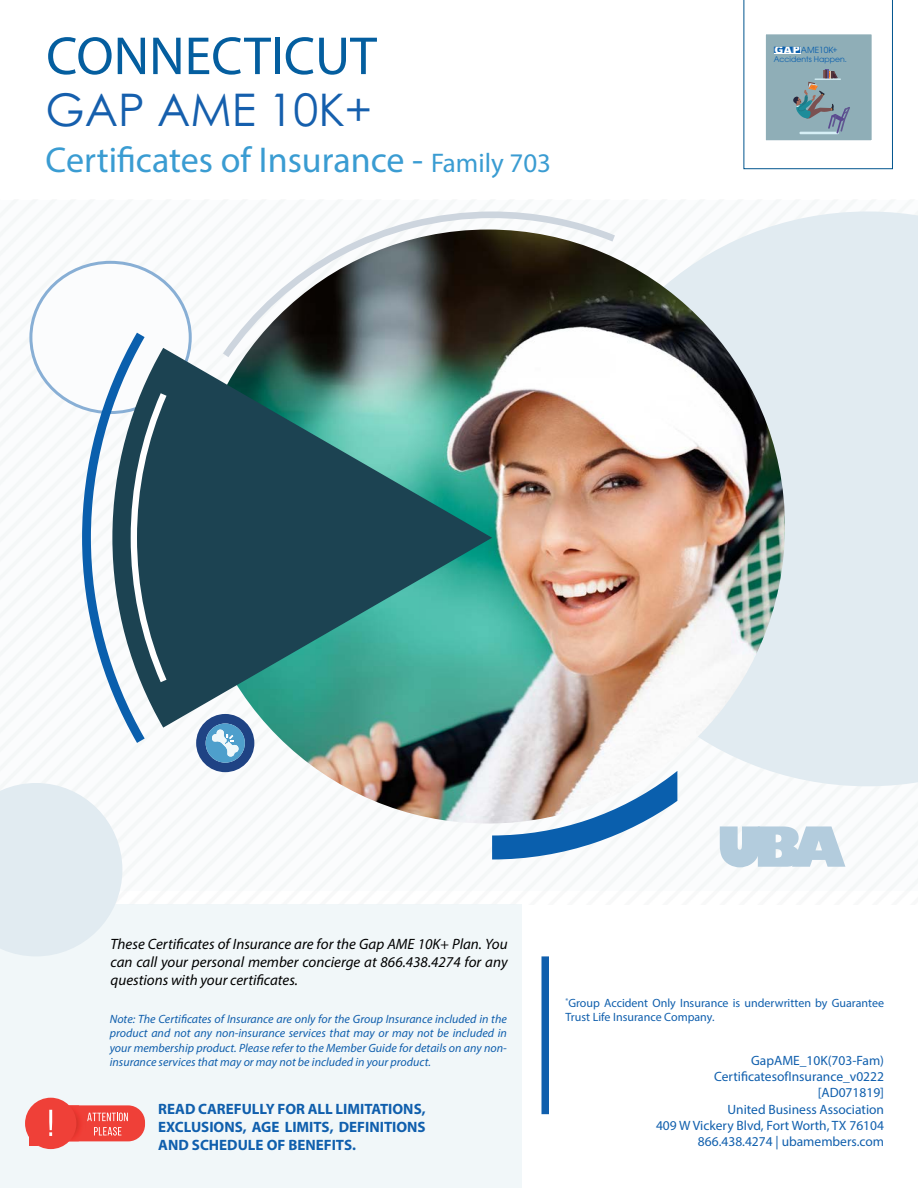
<style>
.page{position:relative;width:918px;height:1188px;background:#fff}
.page>*{position:absolute;margin:0;border:0;box-sizing:border-box;transform-origin:0 0}
.t1{font:54px "Myriad Pro";color:#045e9f}
.t2{font:800 54px "Gill Sans";color:#b3ccdd}
.t3{font:45px "Century Gothic Pro";color:#155fad}
.t4{font:36px "Myriad Pro";color:#3a9cd2}
.t5{font:italic 15px/18px "Myriad Pro";color:#000;text-align:justify}
.t6{font:700 15px/18px "Myriad Pro";color:#105fad;text-align:justify}
.t7{font:13.5px "Myriad Pro";color:#105fad}
.t8{font:italic 12px/14.4px "Myriad Pro";color:#105fad;text-align:justify}
.t9{font:12px/14.4px "Myriad Pro";color:#105fad}
.t10{font:8.4px "ITC Avant Garde Pro";color:#0a5fad}
.t11{font:7.65px "ITC Avant Garde Pro";color:#0a5fad}
.s1{font-size:27px}
.s2{font-family:"Crimescene Afterimage";font-size:7.65px}
</style>
<div class="page">
<div style="left:0;top:200px;width:918px;height:691px;background:#fbfcfd"></div>
<svg style="left:615px;top:212px;width:303px;height:574px;background:#e3ecf1"></svg>
<div style="left:0;top:904px;width:522px;height:284px;background:#ecf4f7"></div>
<svg style="left:743px;top:0;width:150px;height:169px"></svg>
<img style="left:191px;top:230px;width:594px;height:594px;border-radius:297px">
<svg style="left:227px;top:212px;width:388px;height:145px"></svg>
<svg style="left:492px;top:771px;width:185px;height:89px"></svg>
<svg style="left:167px;top:348px;width:325px;height:380px;background:#377373"></svg>
<svg style="left:82px;top:333px;width:85px;height:410px"></svg>
<svg style="left:196px;top:714px;width:58px;height:58px"></svg>
<div style="left:542px;top:956px;width:7px;height:158px;background:#105fad"></div>
<svg style="left:0;top:783px;width:122px;height:173px"></svg>
<div style="left:32px;top:1105px;width:113px;height:36px;background:#ef4038;border-radius:17px"></div>
<div style="left:25px;top:1098px;width:51px;height:51px;background:#ef4038;border-radius:50%"></div>
<div style="left:29px;top:1137px;width:8px;height:9px;background:#ef4038"></div>
<svg style="left:49px;top:1105px;width:30px;height:31px"></svg>
<svg style="left:87px;top:1113px;width:41px;height:8px"></svg>
<svg style="left:94px;top:1127px;width:27px;height:9px"></svg>
<p class="t1" style="left:46px;top:23px;width:332px">CONNECTICUT</p>
<p class="t3" style="left:46px;top:82px;width:328px">GAP AME 10K+</p>
<p class="t4" style="left:46px;top:138px;width:507px">Certificates of Insurance - <span class="s1">Family 703</span></p>
<p class="t10" style="left:774px;top:45px;width:65px"><span class="s2">GAP</span>AME10K+</p>
<p class="t11" style="left:774px;top:55px;width:74px">Accidents Happen.</p>
<p class="t5" style="left:111px;top:934px;width:399px">These Certificates of Insurance are for the Gap AME 10K+ Plan. You can call your personal member concierge at 866.438.4274 for any questions with your certificates.</p>
<p class="t8" style="left:110px;top:1012px;width:399px">Note: The Certificates of Insurance are only for the Group Insurance included in the product and not any non-insurance services that may or may not be included in your membership product. Please refer to the Member Guide for details on any non&shy;insurance services that may or may not be included in your product.</p>
<p class="t6" style="left:158px;top:1099px;width:269px">READ CAREFULLY FOR ALL LIMITATIONS, EXCLUSIONS, AGE LIMITS, DEFINITIONS AND SCHEDULE OF BENEFITS.</p>
<p class="t2" style="left:716px;top:805px;width:131px">UBA</p>
<p class="t9" style="left:566px;top:995px;width:320px"><sup>*</sup>Group Accident Only Insurance is underwritten by Guarantee<br>Trust Life Insurance Company.</p>
<p class="t7" style="left:751px;top:1052px;width:134px">GapAME_10K(703-Fam)</p>
<p class="t7" style="left:714px;top:1068px;width:171px">CertificatesofInsurance_v0222</p>
<p class="t7" style="left:818px;top:1084px;width:68px">[AD071819]</p>
<p class="t7" style="left:728px;top:1101px;width:158px">United Business Association</p>
<p class="t7" style="left:656px;top:1117px;width:230px">409 W Vickery Blvd, Fort Worth, TX 76104</p>
<p class="t7" style="left:698px;top:1133px;width:188px">866.438.4274 | ubamembers.com</p>
</div>
